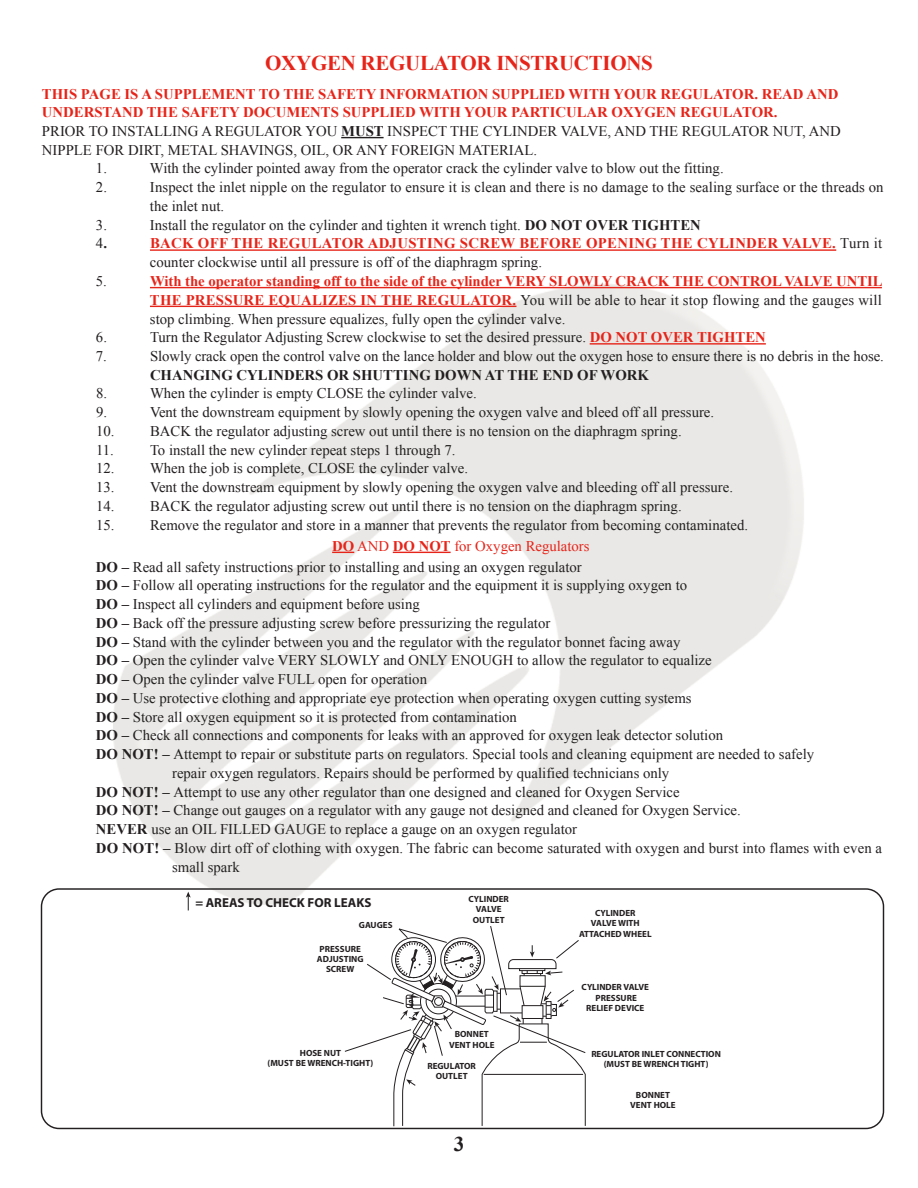
<style>
.page{position:relative;width:918px;height:1188px;background:#fff}
.page>*{position:absolute;margin:0;border:0;box-sizing:border-box;transform-origin:0 0}
.t1{font:700 21px "Times New Roman";letter-spacing:-.015em;color:#e72419}
.t2{font:700 21px "Times New Roman";color:#231f20}
.t3{font:14.7px/18.8px "Times New Roman";color:#231f20}
.t4{font:700 14.7px/18.8px "Times New Roman";color:#e72419;text-align:justify}
.t5{font:700 14.7px "Times New Roman";color:#231f20}
.t6{font:14.7px "Times New Roman";color:#e72419}
.t7{font:700 13.05px "Myriad Pro";color:#231f20}
.t8{font:700 9px/10.4px "Myriad Pro";color:#231f20;text-align:center}
.t9{font:4.8px "Myriad Pro";color:#231f20}
.s1{font-weight:700}
.s2{font-weight:700;color:#e72419}
.s3{font-weight:400;color:#231f20}
</style>
<div class="page">
<hr style="left:341px;top:137px;width:43px;height:1px;background:#231f20">
<hr style="left:150px;top:249px;width:686px;height:2px;background:#e72419">
<hr style="left:150px;top:287px;width:732px;height:1px;background:#e72419">
<hr style="left:150px;top:306px;width:366px;height:1px;background:#e72419">
<hr style="left:590px;top:343px;width:176px;height:2px;background:#e72419">
<svg style="left:332px;top:552px;width:22px;height:1px"></svg>
<hr style="left:393px;top:552px;width:58px;height:1px;background:#e72419">
<svg style="left:186px;top:892px;width:5px;height:18px"></svg>
<div style="left:41px;top:888px;width:843px;height:241px;border:1px solid #231f20;border-radius:18px"></div>
<svg style="left:344px;top:926px;width:242px;height:201px"></svg>
<h1 class="t1" style="left:265px;top:48px;width:389px">OXYGEN REGULATOR INSTRUCTIONS</h1>
<p class="t4" style="left:42px;top:84px;width:798px">THIS PAGE IS A SUPPLEMENT TO THE SAFETY INFORMATION SUPPLIED WITH YOUR REGULATOR. READ AND</p>
<p class="t4" style="left:42px;top:103px;width:737px">UNDERSTAND THE SAFETY DOCUMENTS SUPPLIED WITH YOUR PARTICULAR OXYGEN REGULATOR.</p>
<p class="t3" style="left:42px;top:121px;width:800px">PRIOR TO INSTALLING A REGULATOR YOU <span class="s1">MUST</span> INSPECT THE CYLINDER VALVE, AND THE REGULATOR NUT, AND</p>
<p class="t3" style="left:42px;top:140px;width:497px">NIPPLE FOR DIRT, METAL SHAVINGS, OIL, OR ANY FOREIGN MATERIAL.</p>
<p class="t3" style="left:96px;top:159px;width:13px">1.</p>
<p class="t3" style="left:150px;top:159px;width:575px">With the cylinder pointed away from the operator crack the cylinder valve to blow out the fitting.</p>
<p class="t3" style="left:96px;top:178px;width:13px">2.</p>
<p class="t3" style="left:150px;top:178px;width:735px">Inspect the inlet nipple on the regulator to ensure it is clean and there is no damage to the sealing surface or the threads on the inlet nut.</p>
<p class="t3" style="left:96px;top:215px;width:13px">3.</p>
<p class="t3" style="left:150px;top:215px;width:552px">Install the regulator on the cylinder and tighten it wrench tight. <span class="s1">DO NOT OVER TIGHTEN</span></p>
<p class="t3" style="left:96px;top:234px;width:13px">4<span class="s1">.</span></p>
<p class="t3" style="left:150px;top:234px;width:734px"><span class="s2">BACK OFF THE REGULATOR ADJUSTING SCREW BEFORE OPENING THE CYLINDER VALVE.</span> Turn it counter clockwise until all pressure is off of the diaphragm spring.</p>
<p class="t3" style="left:96px;top:271px;width:13px">5.</p>
<p class="t4" style="left:150px;top:271px;width:734px">With the operator standing off to the side of the cylinder VERY SLOWLY CRACK THE CONTROL VALVE UNTIL THE PRESSURE EQUALIZES IN THE REGULATOR. <span class="s3">You will be able to hear it stop flowing and the gauges will stop climbing. When pressure equalizes, fully open the cylinder valve.</span></p>
<p class="t3" style="left:96px;top:328px;width:13px">6.</p>
<p class="t3" style="left:150px;top:328px;width:617px">Turn the Regulator Adjusting Screw clockwise to set the desired pressure. <span class="s2">DO NOT OVER TIGHTEN</span></p>
<p class="t3" style="left:96px;top:346px;width:12px">7.</p>
<p class="t3" style="left:150px;top:346px;width:735px">Slowly crack open the control valve on the lance holder and blow out the oxygen hose to ensure there is no debris in the hose.</p>
<p class="t5" style="left:150px;top:365px;width:501px">CHANGING CYLINDERS OR SHUTTING DOWN AT THE END OF WORK</p>
<p class="t3" style="left:96px;top:384px;width:13px">8.</p>
<p class="t3" style="left:150px;top:384px;width:328px">When the cylinder is empty CLOSE the cylinder valve.</p>
<p class="t3" style="left:96px;top:403px;width:13px">9.</p>
<p class="t3" style="left:150px;top:403px;width:566px">Vent the downstream equipment by slowly opening the oxygen valve and bleed off all pressure.</p>
<p class="t3" style="left:96px;top:421px;width:20px">10.</p>
<p class="t3" style="left:150px;top:421px;width:533px">BACK the regulator adjusting screw out until there is no tension on the diaphragm spring.</p>
<p class="t3" style="left:96px;top:440px;width:19px">11.</p>
<p class="t3" style="left:150px;top:440px;width:307px">To install the new cylinder repeat steps 1 through 7.</p>
<p class="t3" style="left:96px;top:459px;width:20px">12.</p>
<p class="t3" style="left:150px;top:459px;width:320px">When the job is complete, CLOSE the cylinder valve.</p>
<p class="t3" style="left:96px;top:478px;width:20px">13.</p>
<p class="t3" style="left:150px;top:478px;width:585px">Vent the downstream equipment by slowly opening the oxygen valve and bleeding off all pressure.</p>
<p class="t3" style="left:96px;top:496px;width:20px">14.</p>
<p class="t3" style="left:150px;top:496px;width:533px">BACK the regulator adjusting screw out until there is no tension on the diaphragm spring.</p>
<p class="t3" style="left:96px;top:515px;width:20px">15.</p>
<p class="t3" style="left:150px;top:515px;width:600px">Remove the regulator and store in a manner that prevents the regulator from becoming contaminated.</p>
<p class="t6" style="left:332px;top:536px;width:259px"><span class="s1">DO</span> AND <span class="s1">DO NOT</span> for Oxygen Regulators</p>
<p class="t3" style="left:96px;top:557px;width:487px"><span class="s1">DO –</span> Read all safety instructions prior to installing and using an oxygen regulator</p>
<p class="t3" style="left:96px;top:576px;width:593px"><span class="s1">DO –</span> Follow all operating instructions for the regulator and the equipment it is supplying oxygen to</p>
<p class="t3" style="left:96px;top:595px;width:325px"><span class="s1">DO –</span> Inspect all cylinders and equipment before using</p>
<p class="t3" style="left:96px;top:613px;width:456px"><span class="s1">DO –</span> Back off the pressure adjusting screw before pressurizing the regulator</p>
<p class="t3" style="left:96px;top:632px;width:586px"><span class="s1">DO –</span> Stand with the cylinder between you and the regulator with the regulator bonnet facing away</p>
<p class="t3" style="left:96px;top:651px;width:617px"><span class="s1">DO –</span> Open the cylinder valve VERY SLOWLY and ONLY ENOUGH to allow the regulator to equalize</p>
<p class="t3" style="left:96px;top:670px;width:333px"><span class="s1">DO –</span> Open the cylinder valve FULL open for operation</p>
<p class="t3" style="left:96px;top:688px;width:597px"><span class="s1">DO –</span> Use protective clothing and appropriate eye protection when operating oxygen cutting systems</p>
<p class="t3" style="left:96px;top:707px;width:423px"><span class="s1">DO –</span> Store all oxygen equipment so it is protected from contamination</p>
<p class="t3" style="left:96px;top:726px;width:629px"><span class="s1">DO –</span> Check all connections and components for leaks with an approved for oxygen leak detector solution</p>
<p class="t3" style="left:96px;top:745px;width:720px"><span class="s1">DO NOT! –</span> Attempt to repair or substitute parts on regulators. Special tools and cleaning equipment are needed to safely</p>
<p class="t3" style="left:172px;top:763px;width:499px">repair oxygen regulators. Repairs should be performed by qualified technicians only</p>
<p class="t3" style="left:96px;top:782px;width:585px"><span class="s1">DO NOT! –</span> Attempt to use any other regulator than one designed and cleaned for Oxygen Service</p>
<p class="t3" style="left:96px;top:801px;width:646px"><span class="s1">DO NOT! –</span> Change out gauges on a regulator with any gauge not designed and cleaned for Oxygen Service.</p>
<p class="t3" style="left:96px;top:820px;width:483px"><span class="s1">NEVER</span> use an OIL FILLED GAUGE to replace a gauge on an oxygen regulator</p>
<p class="t3" style="left:96px;top:838px;width:788px"><span class="s1">DO NOT! –</span> Blow dirt off of clothing with oxygen. The fabric can become saturated with oxygen and burst into flames with even a</p>
<p class="t3" style="left:172px;top:857px;width:69px">small spark</p>
<p class="t7" style="left:195px;top:894px;width:178px">= AREAS TO CHECK FOR LEAKS</p>
<p class="t8" style="left:359px;top:919px;width:35px">GAUGES</p>
<p class="t8" style="left:317px;top:943px;width:48px">PRESSURE<br>ADJUSTING<br>SCREW</p>
<p class="t9" style="left:413px;top:956px;width:3px">•</p>
<p class="t8" style="left:469px;top:893px;width:42px">CYLINDER<br>VALVE<br>OUTLET</p>
<p class="t8" style="left:268px;top:1047px;width:107px">HOSE NUT<br>(MUST BE WRENCH-TIGHT)</p>
<p class="t8" style="left:449px;top:1029px;width:47px">BONNET<br>VENT HOLE</p>
<p class="t8" style="left:427px;top:1061px;width:50px">REGULATOR<br>OUTLET</p>
<h1 class="t2" style="left:454px;top:1130px;width:12px">3</h1>
<p class="t8" style="left:579px;top:908px;width:74px">CYLINDER<br>VALVE WITH<br>ATTACHED WHEEL</p>
<p class="t8" style="left:582px;top:982px;width:69px">CYLINDER VALVE<br>PRESSURE<br>RELIEF DEVICE</p>
<p class="t8" style="left:591px;top:1048px;width:131px">REGULATOR INLET CONNECTION (MUST BE WRENCH TIGHT)</p>
<p class="t8" style="left:630px;top:1089px;width:47px">BONNET<br>VENT HOLE</p>
</div>
